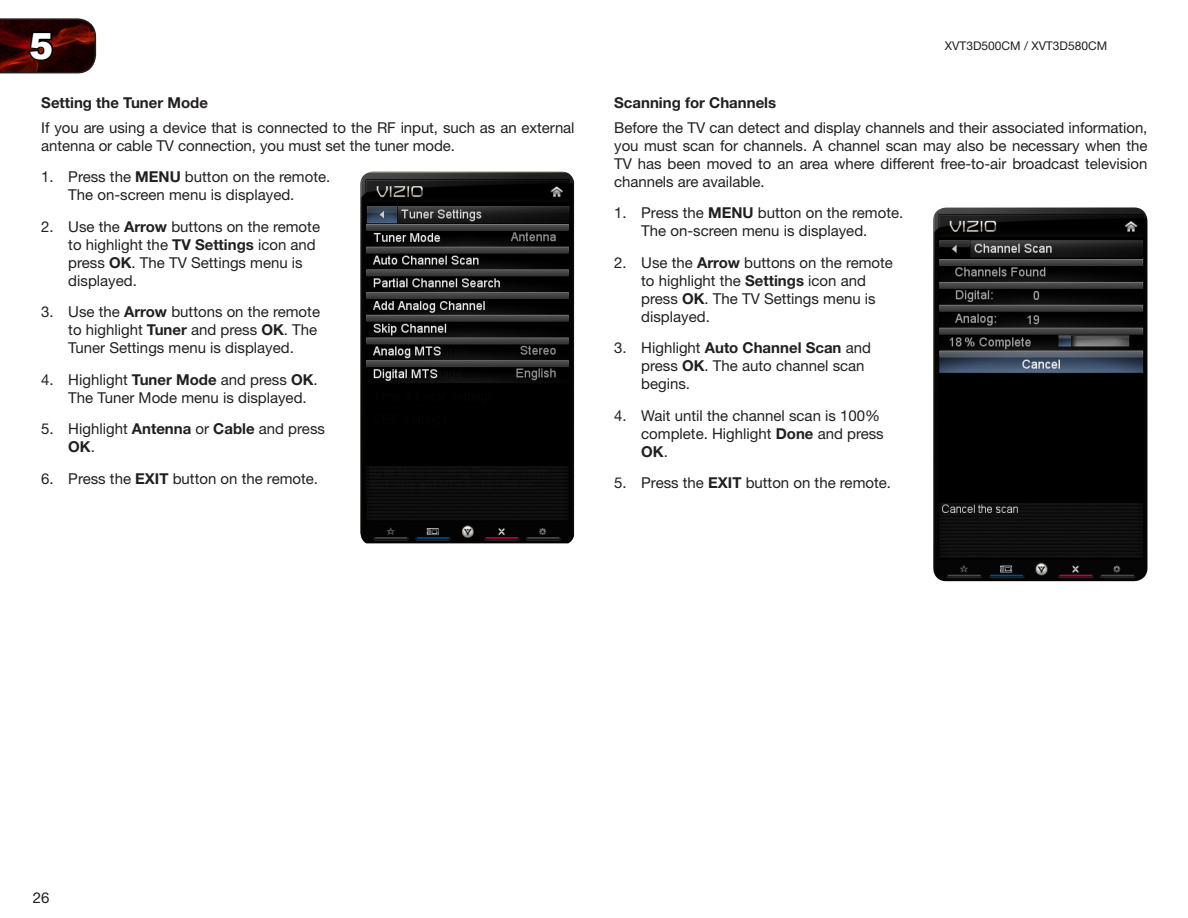
<style>
.page{position:relative;width:1188px;height:918px;background:#fff}
.page>*{position:absolute;margin:0;border:0;box-sizing:border-box;transform-origin:0 0}
.t1{font:900 36px "Arial";color:#fff}
.t2{font:15px/18px "Helvetica Neue LT Std";color:#231f20}
.t3{font:700 15px "Helvetica Neue LT Std";color:#231f20}
.t4{font:12px "Helvetica Neue LT Std";color:#231f20}
.s1{font-weight:700}
</style>
<div class="page">
<svg style="left:0;top:18px;width:97px;height:56px;background:#3e1210"></svg>
<img style="left:360px;top:171px;width:214px;height:372px">
<img style="left:933px;top:207px;width:215px;height:374px">
<h1 class="t1" style="left:29px;top:20px;width:26px">5</h1>
<p class="t4" style="left:945px;top:39px;width:164px">XVT3D500CM / XVT3D580CM</p>
<p class="t3" style="left:41px;top:93px;width:168px">Setting the Tuner Mode</p>
<p class="t2" style="left:41px;top:118px;width:535px">If you are using a device that is connected to the RF input, such as an external antenna or cable TV connection, you must set the tuner mode.</p>
<p class="t2" style="left:41px;top:168px;width:291px;text-align:center">1. Press the <span class="s1">MENU</span> button on the remote.<br>The on-screen menu is displayed.</p>
<p class="t2" style="left:68px;top:217px;width:253px;text-indent:-27px">2. Use the <span class="s1">Arrow</span> buttons on the remote to highlight the <span class="s1">TV Settings</span> icon and press <span class="s1">OK</span>. The TV Settings menu is displayed.</p>
<p class="t2" style="left:68px;top:303px;width:253px;text-indent:-27px">3. Use the <span class="s1">Arrow</span> buttons on the remote to highlight <span class="s1">Tuner</span> and press <span class="s1">OK</span>. The<br>Tuner Settings menu is displayed.</p>
<p class="t2" style="left:68px;top:370px;width:251px;text-indent:-27px">4. Highlight <span class="s1">Tuner Mode</span> and press <span class="s1">OK</span>.<br>The Tuner Mode menu is displayed.</p>
<p class="t2" style="left:68px;top:420px;width:258px;text-indent:-27px">5. Highlight <span class="s1">Antenna</span> or <span class="s1">Cable</span> and press<br><span class="s1">OK</span>.</p>
<p class="t2" style="left:41px;top:469px;width:278px">6. Press the <span class="s1">EXIT</span> button on the remote.</p>
<p class="t3" style="left:614px;top:93px;width:163px">Scanning for Channels</p>
<p class="t2" style="left:614px;top:118px;width:535px;text-align:justify">Before the TV can detect and display channels and their associated information, you must scan for channels. A channel scan may also be necessary when the TV has been moved to an area where different free-to-air broadcast television channels are available.</p>
<p class="t2" style="left:614px;top:204px;width:291px;text-align:center">1. Press the <span class="s1">MENU</span> button on the remote.<br>The on-screen menu is displayed.</p>
<p class="t2" style="left:641px;top:253px;width:253px;text-indent:-27px">2. Use the <span class="s1">Arrow</span> buttons on the remote to highlight the <span class="s1">Settings</span> icon and press <span class="s1">OK</span>. The TV Settings menu is displayed.</p>
<p class="t2" style="left:641px;top:339px;width:231px;text-indent:-27px">3. Highlight <span class="s1">Auto Channel Scan</span> and press <span class="s1">OK</span>. The auto channel scan begins.</p>
<p class="t2" style="left:641px;top:406px;width:244px;text-indent:-27px">4. Wait until the channel scan is 100% complete. Highlight <span class="s1">Done</span> and press<br><span class="s1">OK</span>.</p>
<p class="t2" style="left:614px;top:474px;width:278px">5. Press the <span class="s1">EXIT</span> button on the remote.</p>
<p class="t2" style="left:33px;top:889px;width:18px">26</p>
</div>
